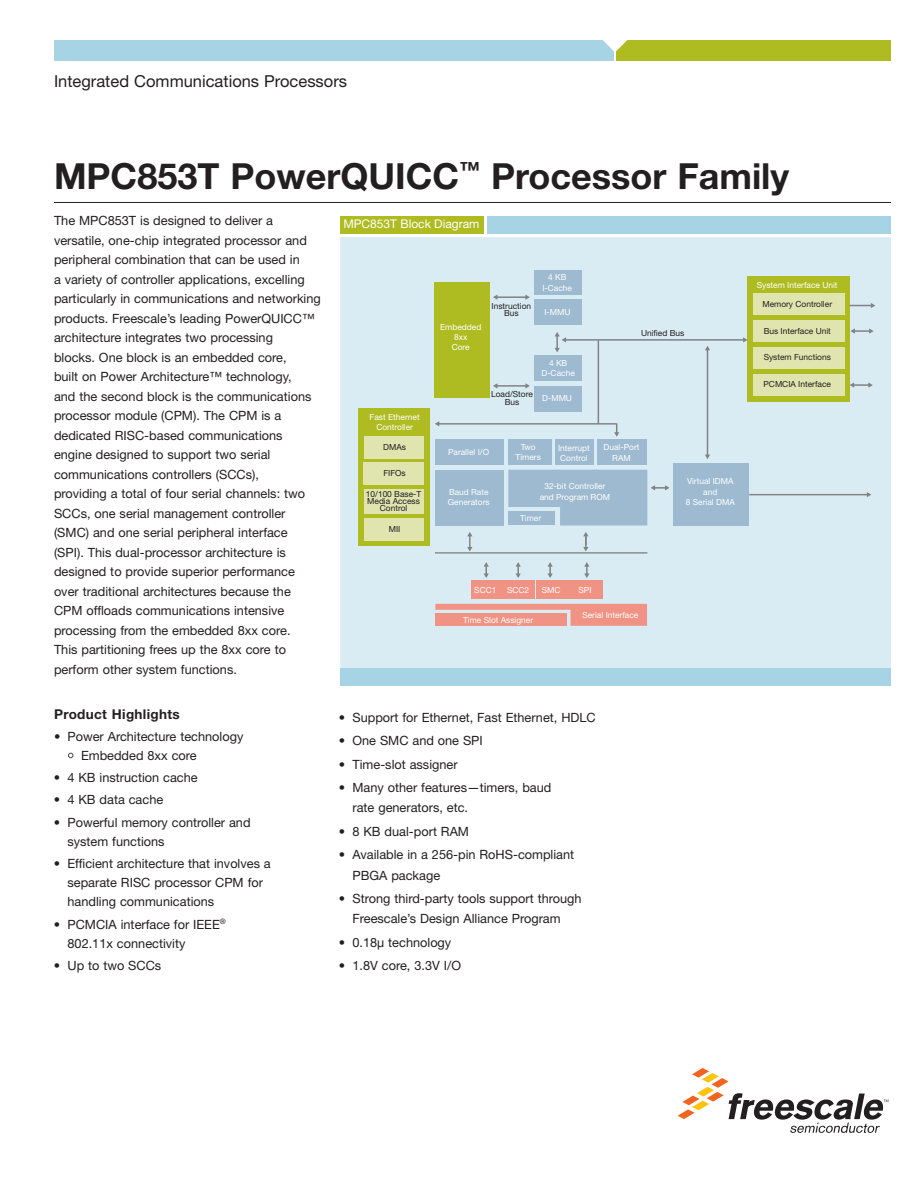
<style>
.page{position:relative;width:918px;height:1188px;background:#fff}
.page>*{position:absolute;margin:0;border:0;box-sizing:border-box;transform-origin:0 0}
.t1{font:700 36px "Helvetica Neue LT Pro";color:#231f20}
.t2{font:16.5px "Helvetica Neue LT Pro";color:#231f20}
.t3{font:700 13.5px "Helvetica Neue LT Pro";letter-spacing:.025em;color:#231f20}
.t4{font:12.75px/19.5px "Helvetica Neue LT Pro";color:#231f20}
.t5{font:12px "Helvetica Neue LT Pro";color:#fff}
.t6{font:8.4px/10.5px "Helvetica Neue LT Pro";color:#fff;text-align:center}
.t7{font:8.4px/7.4px "Helvetica Neue LT Pro";color:#231f20;text-align:center}
.t8{font:8.25px "Helvetica Neue LT Pro";color:#fff}
</style>
<div class="page">
<svg style="left:68px;top:753px;width:5px;height:5px"></svg>
<div style="left:616px;top:40px;width:275px;height:21px;background:#aebc21"></div>
<div style="left:54px;top:40px;width:560px;height:21px;background:#a6d4e5"></div>
<svg style="left:603px;top:40px;width:25px;height:12px"></svg>
<hr style="left:54px;top:202px;width:837px;height:1px;background:#231f20">
<div style="left:340px;top:237px;width:551px;height:442px;background:#d9ecf3"></div>
<div style="left:748px;top:276px;width:102px;height:125px;background:#aebc21"></div>
<div style="left:358px;top:408px;width:72px;height:137px;background:#aebc21"></div>
<div style="left:486px;top:216px;width:405px;height:18px;background:#a6d4e5"></div>
<div style="left:340px;top:668px;width:551px;height:18px;background:#a6d4e5"></div>
<div style="left:340px;top:216px;width:146px;height:18px;background:#aebc21"></div>
<hr style="left:484px;top:216px;width:3px;height:18px;background:#fff">
<div style="left:363px;top:463px;width:61px;height:22px;background:#e0e4af"></div>
<div style="left:364px;top:489px;width:60px;height:24px;background:#e0e4af"></div>
<div style="left:364px;top:436px;width:60px;height:22px;background:#e0e4af"></div>
<div style="left:364px;top:518px;width:60px;height:22px;background:#e0e4af"></div>
<div style="left:753px;top:293px;width:92px;height:22px;background:#e0e4af"></div>
<div style="left:754px;top:320px;width:91px;height:22px;background:#e0e4af"></div>
<div style="left:754px;top:347px;width:91px;height:21px;background:#e0e4af"></div>
<div style="left:754px;top:374px;width:91px;height:21px;background:#e0e4af"></div>
<div style="left:534px;top:270px;width:47px;height:24px;background:#9dbad0"></div>
<div style="left:534px;top:299px;width:48px;height:26px;background:#9dbad0"></div>
<div style="left:534px;top:355px;width:48px;height:26px;background:#9dbad0"></div>
<div style="left:534px;top:387px;width:48px;height:25px;background:#9dbad0"></div>
<div style="left:435px;top:439px;width:69px;height:26px;background:#9dbad0"></div>
<div style="left:435px;top:470px;width:69px;height:56px;background:#9dbad0"></div>
<div style="left:508px;top:439px;width:43px;height:25px;background:#9dbad0"></div>
<div style="left:555px;top:439px;width:39px;height:26px;background:#9dbad0"></div>
<div style="left:598px;top:440px;width:49px;height:25px;background:#9dbad0"></div>
<div style="left:673px;top:463px;width:75px;height:63px;background:#9dbad0"></div>
<div style="left:434px;top:283px;width:56px;height:115px;background:#aebc21"></div>
<hr style="left:439px;top:423px;width:178px;height:2px;background:#808285">
<svg style="left:435px;top:421px;width:4px;height:5px"></svg>
<hr style="left:497px;top:385px;width:29px;height:2px;background:#808285">
<svg style="left:493px;top:383px;width:4px;height:5px"></svg>
<svg style="left:525px;top:383px;width:5px;height:6px"></svg>
<svg style="left:850px;top:303px;width:25px;height:5px"></svg>
<svg style="left:508px;top:470px;width:162px;height:56px"></svg>
<hr style="left:749px;top:494px;width:119px;height:1px;background:#808285">
<svg style="left:867px;top:492px;width:4px;height:5px"></svg>
<hr style="left:435px;top:552px;width:212px;height:2px;background:#808285">
<svg style="left:467px;top:532px;width:5px;height:19px"></svg>
<svg style="left:583px;top:532px;width:5px;height:19px"></svg>
<hr style="left:598px;top:340px;width:1px;height:84px;background:#808285">
<svg style="left:850px;top:382px;width:23px;height:6px"></svg>
<svg style="left:614px;top:424px;width:5px;height:13px"></svg>
<hr style="left:497px;top:296px;width:29px;height:2px;background:#808285">
<svg style="left:493px;top:295px;width:4px;height:5px"></svg>
<svg style="left:525px;top:295px;width:5px;height:5px"></svg>
<hr style="left:565px;top:339px;width:179px;height:2px;background:#808285">
<svg style="left:743px;top:337px;width:5px;height:6px"></svg>
<svg style="left:555px;top:332px;width:11px;height:20px"></svg>
<hr style="left:707px;top:350px;width:1px;height:105px;background:#808285">
<svg style="left:705px;top:455px;width:5px;height:4px"></svg>
<svg style="left:705px;top:346px;width:5px;height:4px"></svg>
<svg style="left:850px;top:328px;width:24px;height:6px"></svg>
<svg style="left:435px;top:604px;width:212px;height:22px;background:#eda195"></svg>
<div style="left:435px;top:614px;width:132px;height:12px;background:#f19384"></div>
<div style="left:471px;top:581px;width:31px;height:18px;background:#f19384"></div>
<div style="left:503px;top:581px;width:32px;height:18px;background:#f19384"></div>
<div style="left:536px;top:581px;width:31px;height:18px;background:#f19384"></div>
<div style="left:569px;top:581px;width:34px;height:18px;background:#f19384"></div>
<svg style="left:584px;top:562px;width:5px;height:16px"></svg>
<svg style="left:484px;top:562px;width:5px;height:16px"></svg>
<svg style="left:516px;top:562px;width:5px;height:16px"></svg>
<svg style="left:548px;top:562px;width:5px;height:16px"></svg>
<svg style="left:678px;top:1068px;width:210px;height:65px"></svg>
<p class="t2" style="left:54px;top:71px;width:295px">Integrated Communications Processors</p>
<h1 class="t1" style="left:54px;top:153px;width:737px">MPC853T PowerQUICC<sup>™</sup> Processor Family</h1>
<p class="t5" style="left:343px;top:217px;width:138px">MPC853T Block Diagram</p>
<p class="t4" style="left:54px;top:211px;width:268px">The MPC853T is designed to deliver a versatile, one-chip integrated processor and peripheral combination that can be used in<br>a variety of controller applications, excelling particularly in communications and networking products. Freescale’s leading PowerQUICC™ architecture integrates two processing<br>blocks. One block is an embedded core,<br>built on Power Architecture™ technology,<br>and the second block is the communications processor module (CPM). The CPM is a dedicated RISC-based communications engine designed to support two serial communications controllers (SCCs),<br>providing a total of four serial channels: two SCCs, one serial management controller (SMC) and one serial peripheral interface<br>(SPI). This dual-processor architecture is designed to provide superior performance over traditional architectures because the CPM offloads communications intensive processing from the embedded 8xx core.<br>This partitioning frees up the 8xx core to perform other system functions.</p>
<p class="t3" style="left:54px;top:705px;width:127px">Product Highlights</p>
<p class="t4" style="left:81px;top:726px;width:164px;text-indent:-27px">• Power Architecture technology<br>Embedded 8xx core</p>
<p class="t4" style="left:54px;top:768px;width:145px">• 4 KB instruction cache</p>
<p class="t4" style="left:54px;top:790px;width:111px">• 4 KB data cache</p>
<p class="t4" style="left:68px;top:812px;width:185px;text-indent:-14px">• Powerful memory controller and system functions</p>
<p class="t4" style="left:68px;top:854px;width:205px;text-indent:-14px">• Efficient architecture that involves a separate RISC processor CPM for handling communications</p>
<p class="t4" style="left:68px;top:914px;width:160px;text-indent:-14px">• PCMCIA interface for IEEE<sup>®<br></sup>802.11x connectivity</p>
<p class="t4" style="left:54px;top:955px;width:109px">• Up to two SCCs</p>
<p class="t6" style="left:542px;top:272px;width:31px">4 KB<br>I-Cache</p>
<p class="t6" style="left:757px;top:280px;width:82px">System Interface Unit</p>
<p class="t7" style="left:762px;top:301px;width:71px">Memory Controller</p>
<p class="t7" style="left:492px;top:302px;width:41px">Instruction<br>Bus</p>
<p class="t6" style="left:544px;top:306px;width:28px">I-MMU</p>
<p class="t6" style="left:440px;top:322px;width:43px;line-height:10.1px">Embedded<br>8xx<br>Core</p>
<p class="t7" style="left:764px;top:327px;width:69px">Bus Interface Unit</p>
<p class="t7" style="left:641px;top:330px;width:45px">Unified Bus</p>
<p class="t7" style="left:764px;top:353px;width:69px">System Functions</p>
<p class="t6" style="left:541px;top:357px;width:35px">4 KB<br>D-Cache</p>
<p class="t6" style="left:542px;top:393px;width:31px">D-MMU</p>
<p class="t7" style="left:764px;top:380px;width:69px">PCMCIA Interface</p>
<p class="t7" style="left:491px;top:391px;width:43px">Load/Store<br>Bus</p>
<p class="t6" style="left:370px;top:411px;width:52px">Fast Ethernet<br>Controller</p>
<p class="t6" style="left:448px;top:447px;width:42px">Parallel I/O</p>
<p class="t6" style="left:516px;top:441px;width:27px">Two<br>Timers</p>
<p class="t6" style="left:558px;top:442px;width:33px;text-align:left">Interrupt<br>Control</p>
<p class="t6" style="left:604px;top:442px;width:37px">Dual-Port<br>RAM</p>
<p class="t6" style="left:448px;top:486px;width:43px;text-align:left">Baud Rate<br>Generators</p>
<p class="t6" style="left:540px;top:481px;width:72px">32-bit Controller and Program ROM</p>
<p class="t6" style="left:520px;top:513px;width:23px">Timer</p>
<p class="t7" style="left:383px;top:443px;width:24px">DMAs</p>
<p class="t7" style="left:383px;top:469px;width:24px">FIFOs</p>
<p class="t7" style="left:366px;top:490px;width:57px">10/100 Base-T<br>Media Access<br>Control</p>
<p class="t6" style="left:686px;top:476px;width:50px">Virtual IDMA and<br>8 Serial DMA</p>
<p class="t7" style="left:389px;top:525px;width:13px">MII</p>
<p class="t6" style="left:474px;top:585px;width:24px">SCC1</p>
<p class="t8" style="left:507px;top:585px;width:24px">SCC2</p>
<p class="t6" style="left:542px;top:585px;width:20px">SMC</p>
<p class="t6" style="left:579px;top:585px;width:15px">SPI</p>
<p class="t6" style="left:582px;top:610px;width:58px">Serial Interface</p>
<p class="t6" style="left:463px;top:615px;width:72px">Time Slot Assigner</p>
<p class="t4" style="left:339px;top:707px;width:258px">• Support for Ethernet, Fast Ethernet, HDLC</p>
<p class="t4" style="left:339px;top:731px;width:145px">• One SMC and one SPI</p>
<p class="t4" style="left:339px;top:754px;width:120px">• Time-slot assigner</p>
<p class="t4" style="left:352px;top:777px;width:200px;line-height:20.4px;text-indent:-14px">• Many other features—timers, baud rate generators, etc.</p>
<p class="t4" style="left:339px;top:821px;width:132px">• 8 KB dual-port RAM</p>
<p class="t4" style="left:352px;top:844px;width:223px;line-height:20.4px;text-indent:-14px">• Available in a 256-pin RoHS-compliant<br>PBGA package</p>
<p class="t4" style="left:339px;top:888px;width:244px;line-height:20.4px;text-align:center">• Strong third-party tools support through<br>Freescale’s Design Alliance Program</p>
<p class="t4" style="left:339px;top:932px;width:114px">• 0.18µ technology</p>
<p class="t4" style="left:339px;top:956px;width:124px">• 1.8V core, 3.3V I/O</p>
</div>
